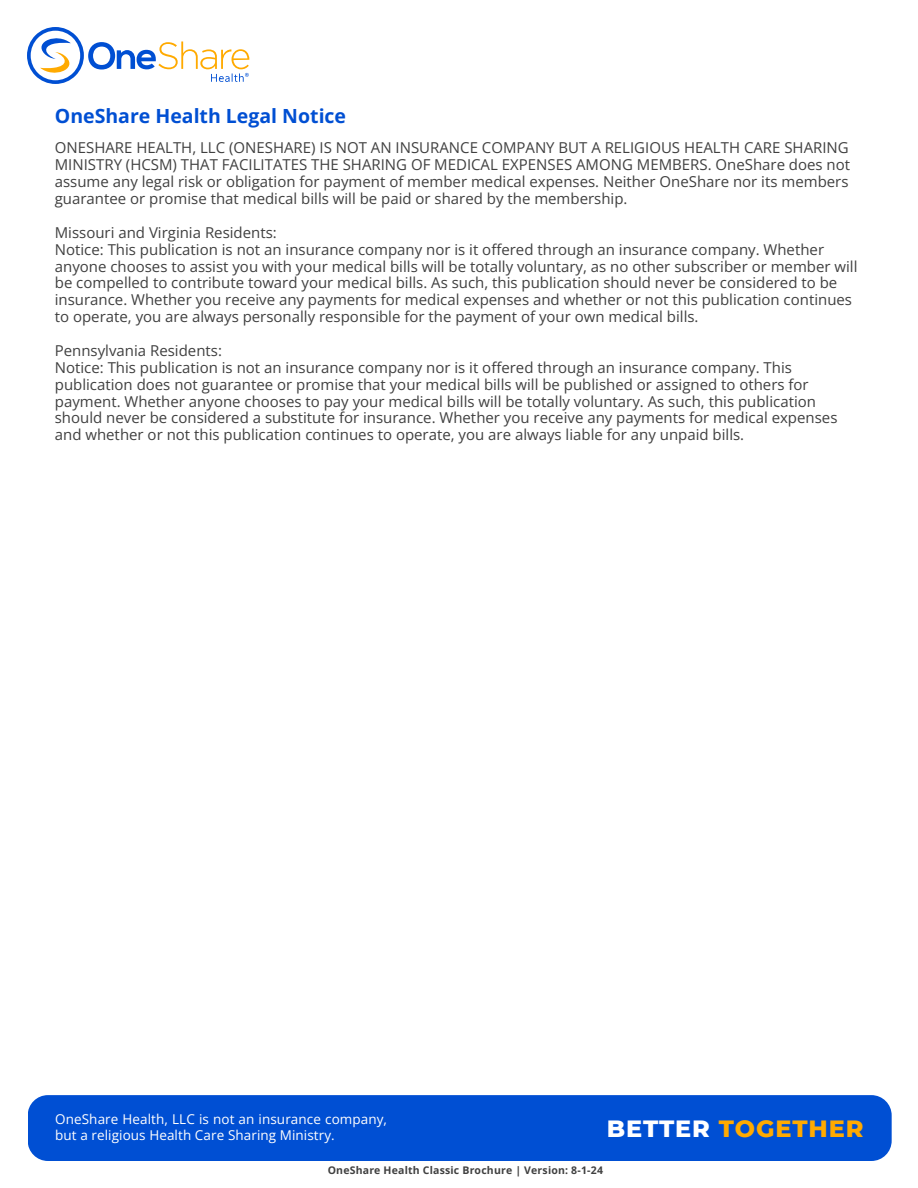
<style>
.page{position:relative;width:918px;height:1188px;background:#fff}
.page>*{position:absolute;margin:0;border:0;box-sizing:border-box;transform-origin:0 0}
.t1{font:800 24px "Montserrat";letter-spacing:.035em;color:#fa0}
.t2{font:700 19.5px "Open Sans";color:#004fd3}
.t3{font:15px/16.8px "Open Sans";color:#404040}
.t4{font:13.5px/15.8px "Open Sans";letter-spacing:.005em;color:#fff}
.t5{font:700 10.5px "Open Sans";letter-spacing:.02em;color:#404040}
.s1{color:#fff}
</style>
<div class="page">
<svg style="left:27px;top:27px;width:222px;height:57px"></svg>
<div style="left:28px;top:1095px;width:864px;height:66px;background:#004fd3;border-radius:20px"></div>
<h3 class="t2" style="left:55px;top:102px;width:293px">OneShare Health Legal Notice</h3>
<h3 class="t3" style="left:55px;top:139px;width:797px;text-align:justify">ONESHARE HEALTH, LLC (ONESHARE) IS NOT AN INSURANCE COMPANY BUT A RELIGIOUS HEALTH CARE SHARING MINISTRY (HCSM) THAT FACILITATES THE SHARING OF MEDICAL EXPENSES AMONG MEMBERS. OneShare does not assume any legal risk or obligation for payment of member medical expenses. Neither OneShare nor its members guarantee or promise that medical bills will be paid or shared by the membership.</h3>
<h3 class="t3" style="left:55px;top:224px;width:804px">Missouri and Virginia Residents:<br>Notice: This publication is not an insurance company nor is it offered through an insurance company. Whether anyone chooses to assist you with your medical bills will be totally voluntary, as no other subscriber or member will be compelled to contribute toward your medical bills. As such, this publication should never be considered to be insurance. Whether you receive any payments for medical expenses and whether or not this publication continues to operate, you are always personally responsible for the payment of your own medical bills.</h3>
<h3 class="t3" style="left:55px;top:342px;width:784px">Pennsylvania Residents:<br>Notice: This publication is not an insurance company nor is it offered through an insurance company. This publication does not guarantee or promise that your medical bills will be published or assigned to others for payment. Whether anyone chooses to pay your medical bills will be totally voluntary. As such, this publication should never be considered a substitute for insurance. Whether you receive any payments for medical expenses and whether or not this publication continues to operate, you are always liable for any unpaid bills.</h3>
<h2 class="t4" style="left:55px;top:1111px;width:333px">OneShare Health, LLC is not an insurance company, but a religious Health Care Sharing Ministry.</h2>
<p class="t1" style="left:607px;top:1114px;width:258px"><span class="s1">BETTER</span> TOGETHER</p>
<h1 class="t5" style="left:328px;top:1163px;width:277px">OneShare Health Classic Brochure | Version: 8-1-24</h1>
</div>
